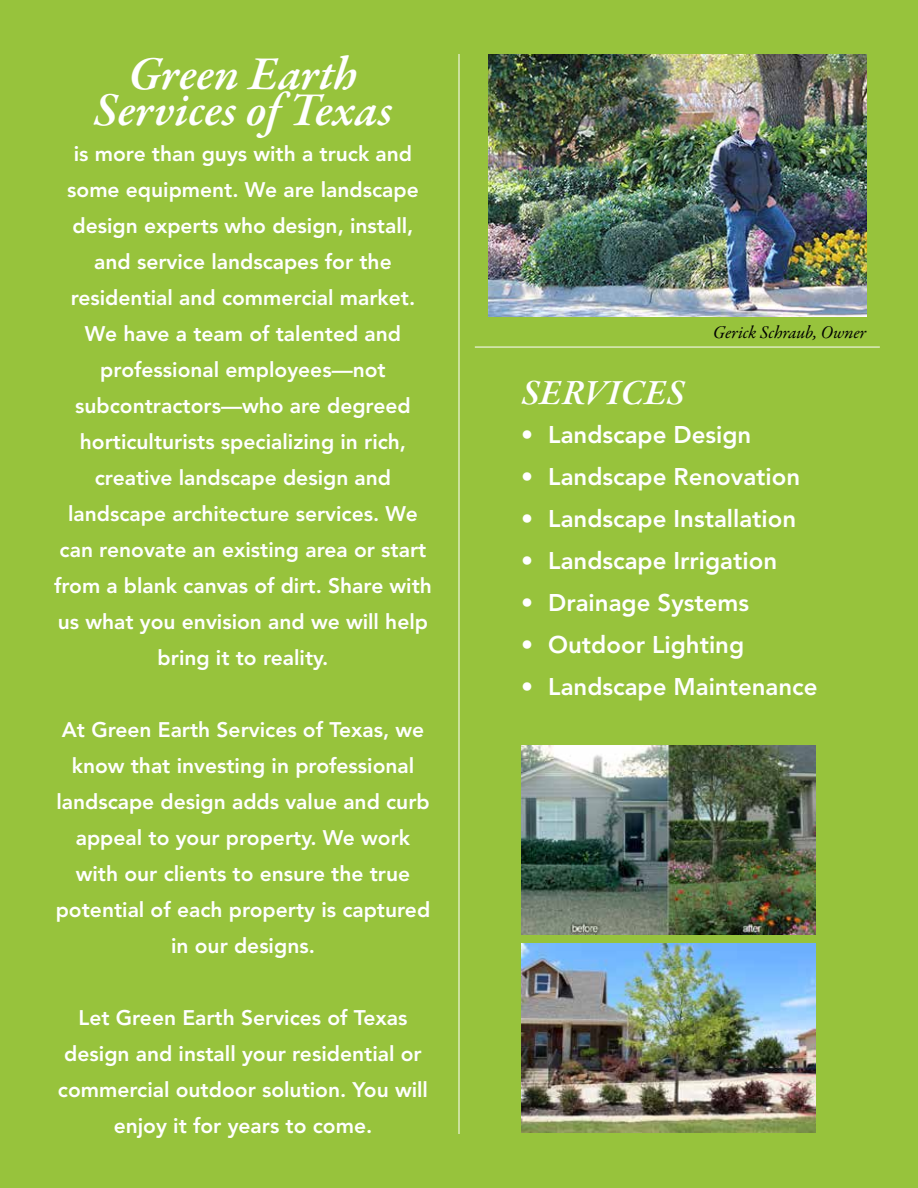
<style>
.page{position:relative;width:918px;height:1188px;background:#97c33c}
.page>*{position:absolute;margin:0;border:0;box-sizing:border-box;transform-origin:0 0}
.t1{font:italic 600 48px/36px "Garamond Premr Pro";color:#fff;text-align:center}
.t2{font:italic 600 36px "Garamond Premr Pro";letter-spacing:.01em;color:#fff}
.t3{font:800 24px "Avenir";color:#fff}
.t4{font:800 21px/36px "Avenir";color:#fff;text-align:center}
.t5{font:italic 18px "Garamond Premr Pro";color:#000}
</style>
<div class="page">
<img style="left:488px;top:54px;width:378px;height:263px">
<img style="left:521px;top:944px;width:294px;height:189px">
<img style="left:521px;top:745px;width:294px;height:189px">
<hr style="left:475px;top:347px;width:405px;height:1px;background:#fff">
<hr style="left:459px;top:54px;width:1px;height:1080px;background:#fff">
<h1 class="t1" style="left:93px;top:58px;width:301px">Green Earth<br>Services of Texas</h1>
<p class="t4" style="left:54px;top:136px;width:379px">is more than guys with a truck and some equipment. We are landscape design experts who design, install, and service landscapes for the residential and commercial market.<br>We have a team of talented and professional employees—not subcontractors—who are degreed horticulturists specializing in rich, creative landscape design and landscape architecture services. We can renovate an existing area or start from a blank canvas of dirt. Share with us what you envision and we will help bring it to reality.</p>
<p class="t4" style="left:56px;top:711px;width:376px">At Green Earth Services of Texas, we know that investing in professional landscape design adds value and curb appeal to your property. We work with our clients to ensure the true potential of each property is captured in our designs.</p>
<p class="t4" style="left:58px;top:999px;width:372px">Let Green Earth Services of Texas design and install your residential or commercial outdoor solution. You will enjoy it for years to come.</p>
<p class="t5" style="left:713px;top:321px;width:155px">Gerick Schraub, Owner</p>
<h2 class="t2" style="left:521px;top:370px;width:165px">SERVICES</h2>
<p class="t3" style="left:521px;top:420px;width:232px">• Landscape Design</p>
<p class="t3" style="left:521px;top:462px;width:281px">• Landscape Renovation</p>
<p class="t3" style="left:521px;top:504px;width:277px">• Landscape Installation</p>
<p class="t3" style="left:521px;top:546px;width:257px">• Landscape Irrigation</p>
<p class="t3" style="left:521px;top:588px;width:229px">• Drainage Systems</p>
<p class="t3" style="left:521px;top:630px;width:225px">• Outdoor Lighting</p>
<p class="t3" style="left:521px;top:672px;width:298px">• Landscape Maintenance</p>
</div>
